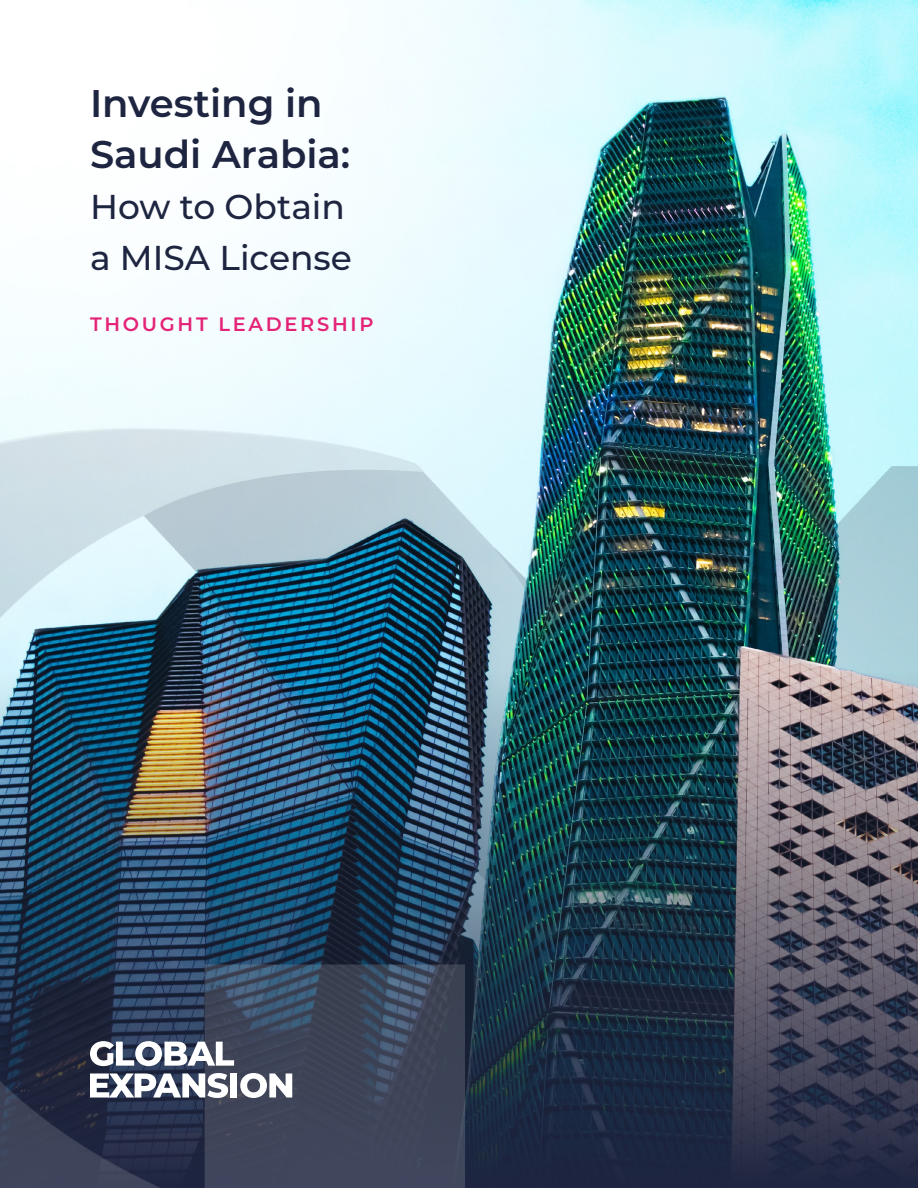
<style>
.page{position:relative;width:918px;height:1188px;background:#fff}
.page>*{position:absolute;margin:0;border:0;box-sizing:border-box;transform-origin:0 0}
.t1{font:600 38.55px/51px "Montserrat";color:#1e2540}
.t2{font:500 34.5px/51px "Montserrat";color:#1e2540}
.t3{font:600 19.35px "Montserrat";letter-spacing:.14em;color:#e42376}
</style>
<div class="page">
<img style="left:0;top:0;width:918px;height:383px">
<img style="left:0;top:383px;width:918px;height:289px">
<img style="left:0;top:672px;width:918px;height:516px">
<img style="left:0;top:963px;width:465px;height:225px">
<svg style="left:90px;top:1041px;width:144px;height:25px"></svg>
<svg style="left:90px;top:1073px;width:138px;height:25px"></svg>
<div style="left:231px;top:1073px;width:6px;height:25px;background:#fff"></div>
<svg style="left:240px;top:1073px;width:52px;height:25px"></svg>
<p class="t1" style="left:90px;top:76px;width:262px">Investing in<br>Saudi Arabia:</p>
<p class="t2" style="left:90px;top:180px;width:264px">How to Obtain a MISA License</p>
<p class="t3" style="left:90px;top:311px;width:285px">THOUGHT LEADERSHIP</p>
</div>
